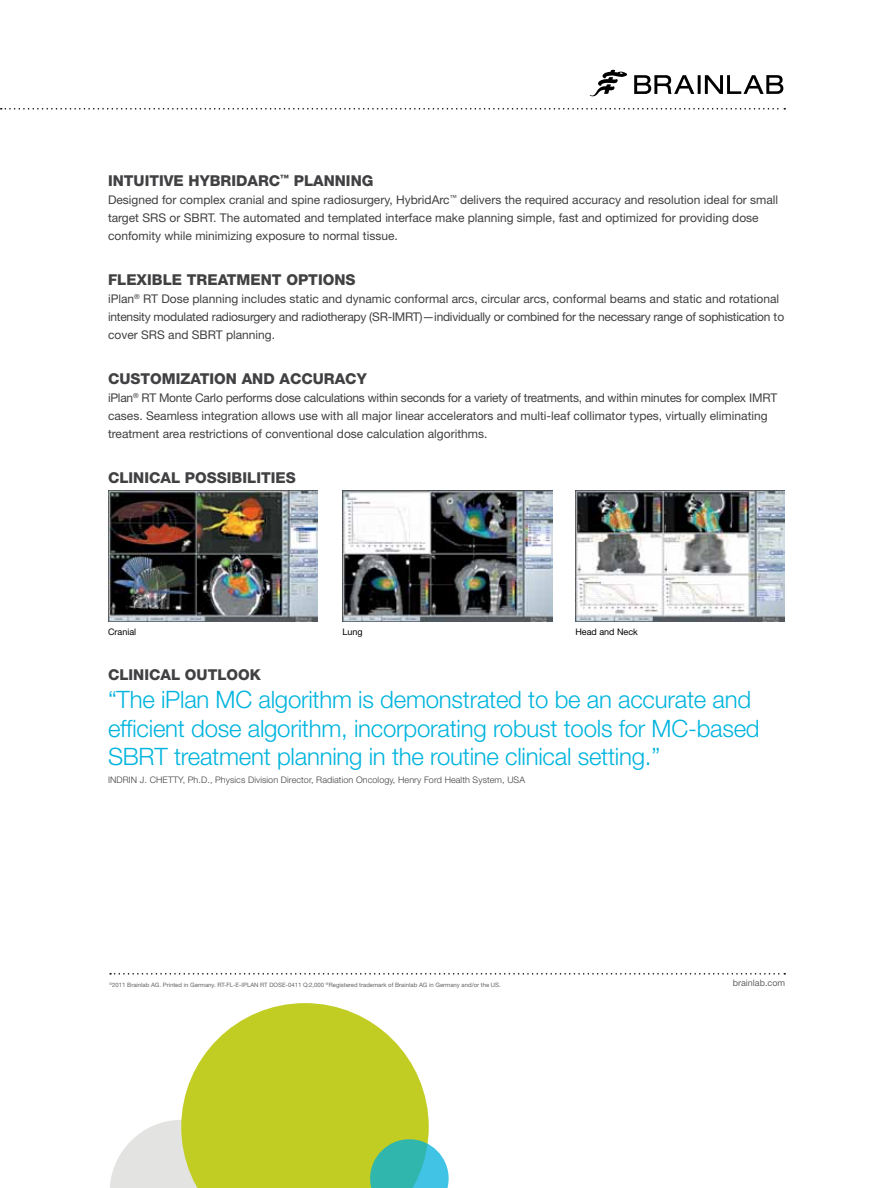
<style>
.page{position:relative;width:893px;height:1188px;background:#fff}
.page>*{position:absolute;margin:0;border:0;box-sizing:border-box;transform-origin:0 0}
.t1{font:300 24px/28.5px "Helvetica Neue";letter-spacing:-.01em;color:#00b4de}
.t2{font:800 15px "Helvetica Neue";color:#414042}
.t3{font:12px/18px "Helvetica Neue";color:#414042}
.t4{font:300 9px "Helvetica Neue";letter-spacing:.01em;color:#414042}
.t5{font:9px "Helvetica Neue";color:#000}
.t6{font:9px "Helvetica Neue";color:#636466}
.t7{font:6px "Helvetica Neue";color:#636466}
</style>
<div class="page">
<svg style="left:110px;top:973px;width:675px;height:2px"></svg>
<svg style="left:1px;top:108px;width:784px;height:2px"></svg>
<svg style="left:590px;top:70px;width:37px;height:27px"></svg>
<svg style="left:634px;top:75px;width:149px;height:19px"></svg>
<svg style="left:110px;top:1120px;width:71px;height:68px"></svg>
<svg style="left:181px;top:1003px;width:248px;height:185px;fill:#c2cd23"></svg>
<svg style="left:370px;top:1139px;width:79px;height:49px;background:#54c1b3"></svg>
<img style="left:108px;top:490px;width:210px;height:131px">
<img style="left:343px;top:490px;width:209px;height:131px">
<img style="left:575px;top:490px;width:210px;height:131px">
<p class="t2" style="left:108px;top:172px;width:267px">INTUITIVE HYBRIDARC<sup>™</sup> PLANNING</p>
<p class="t3" style="left:108px;top:191px;width:672px">Designed for complex cranial and spine radiosurgery, HybridArc<sup>™</sup> delivers the required accuracy and resolution ideal for small target SRS or SBRT. The automated and templated interface make planning simple, fast and optimized for providing dose confomity while minimizing exposure to normal tissue.</p>
<p class="t2" style="left:108px;top:271px;width:249px">FLEXIBLE TREATMENT OPTIONS</p>
<p class="t3" style="left:108px;top:290px;width:678px">iPlan<sup>®</sup> RT Dose planning includes static and dynamic conformal arcs, circular arcs, conformal beams and static and rotational intensity modulated radiosurgery and radiotherapy (SR-IMRT)—individually or combined for the necessary range of sophistication to cover SRS and SBRT planning.</p>
<p class="t2" style="left:108px;top:370px;width:260px">CUSTOMIZATION AND ACCURACY</p>
<p class="t3" style="left:108px;top:389px;width:671px">iPlan<sup>®</sup> RT Monte Carlo performs dose calculations within seconds for a variety of treatments, and within minutes for complex IMRT cases. Seamless integration allows use with all major linear accelerators and multi-leaf collimator types, virtually eliminating treatment area restrictions of conventional dose calculation algorithms.</p>
<p class="t2" style="left:108px;top:469px;width:189px">CLINICAL POSSIBILITIES</p>
<p class="t5" style="left:108px;top:627px;width:30px">Cranial</p>
<p class="t5" style="left:343px;top:627px;width:22px">Lung</p>
<p class="t5" style="left:575px;top:627px;width:64px">Head and Neck</p>
<p class="t2" style="left:108px;top:665px;width:155px">CLINICAL OUTLOOK</p>
<h1 class="t1" style="left:108px;top:685px;width:653px">“The iPlan MC algorithm is demonstrated to be an accurate and efficient dose algorithm, incorporating robust tools for MC-based<br>SBRT treatment planning in the routine clinical setting.”</h1>
<p class="t4" style="left:108px;top:774px;width:419px">INDRIN J. CHETTY, Ph.D., Physics Division Director, Radiation Oncology, Henry Ford Health System, USA</p>
<p class="t7" style="left:110px;top:981px;width:393px"><sup>©</sup>2011 Brainlab AG. Printed in Germany. RT-FL-E-IPLAN RT DOSE-0411 Q:2,000 <sup>®</sup>Registered trademark of Brainlab AG in Germany and/or the US.</p>
<p class="t6" style="left:733px;top:978px;width:54px">brainlab.com</p>
</div>
